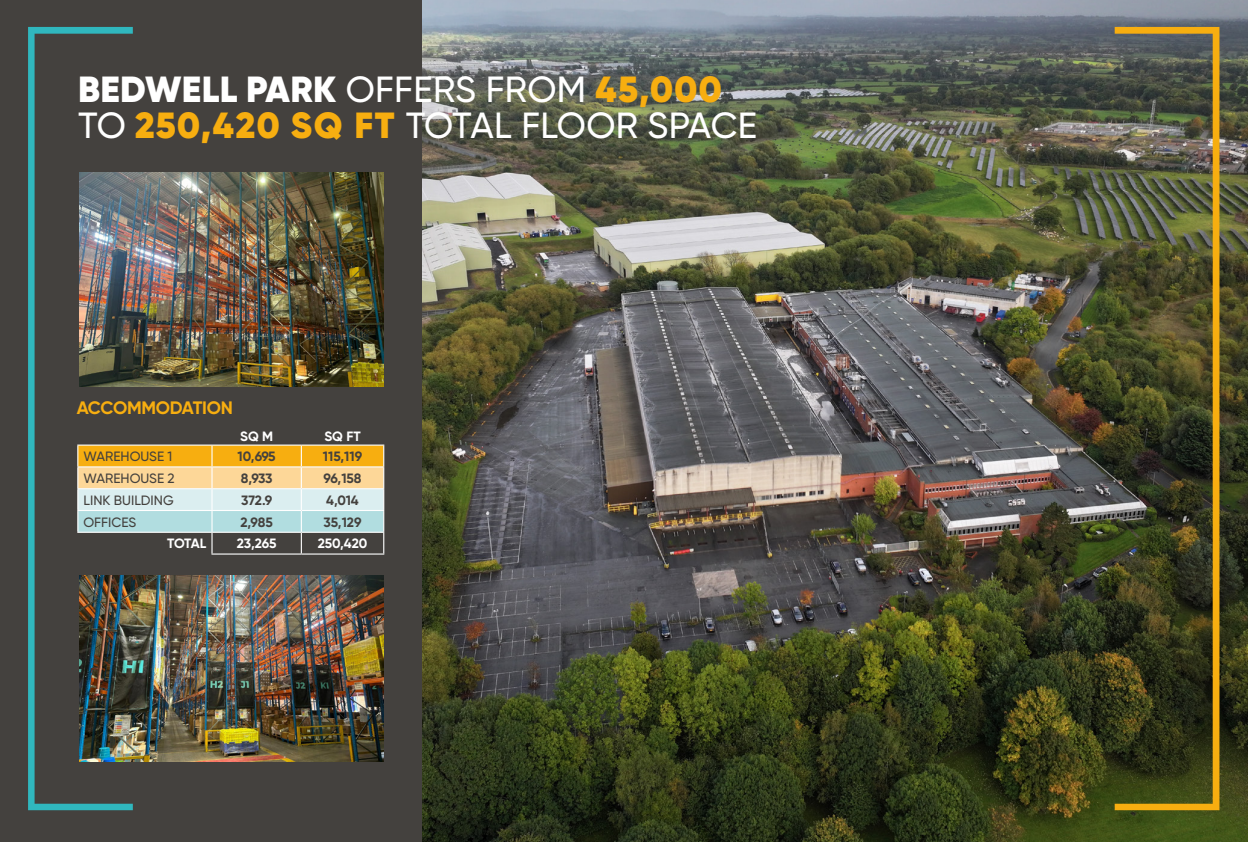
<style>
.page{position:relative;width:1248px;height:842px;background:#fff}
.page>*{position:absolute;margin:0;border:0;box-sizing:border-box;transform-origin:0 0}
.t1{font:500 36.4px/36.4px "Gilroy";letter-spacing:-.015em;color:#fff}
.t2{font:700 18px "Gilroy";letter-spacing:-.015em;color:#f7ae10}
.t3{font:700 13.5px "Gilroy";color:#44413e}
.t4{font:500 13.5px "Gilroy";color:#44413e}
.t5{font:700 13.5px "Gilroy";letter-spacing:-.01em;color:#fff}
.s1{font-weight:900}
.s2{font-weight:900;color:#f7ae10}
</style>
<div class="page">
<div style="left:0;top:0;width:422px;height:842px;background:#44413e"></div>
<img style="left:422px;top:0;width:825px;height:842px">
<hr style="left:211px;top:553px;width:90px;height:2px;background:#fff">
<svg style="left:133px;top:445px;width:251px;height:108px"></svg>
<hr style="left:301px;top:553px;width:83px;height:2px;background:#fff">
<img style="left:1114px;top:27px;width:105px;height:783px">
<svg style="left:28px;top:27px;width:105px;height:783px"></svg>
<img style="left:79px;top:173px;width:304px;height:214px">
<img style="left:79px;top:575px;width:304px;height:186px">
<p class="t1" style="left:78px;top:71px;width:680px"><span class="s1">BEDWELL PARK</span> OFFERS FROM <span class="s2">45,000<br></span>TO <span class="s2">250,420 SQ FT</span> TOTAL FLOOR SPACE</p>
<p class="t2" style="left:77px;top:397px;width:158px">ACCOMMODATION</p>
<p class="t5" style="left:240px;top:428px;width:34px">SQ M</p>
<p class="t5" style="left:324px;top:428px;width:38px">SQ FT</p>
<p class="t4" style="left:83px;top:448px;width:90px">WAREHOUSE 1</p>
<p class="t3" style="left:238px;top:448px;width:40px">10,695</p>
<p class="t3" style="left:323px;top:448px;width:41px">115,119</p>
<p class="t4" style="left:83px;top:470px;width:93px">WAREHOUSE 2</p>
<p class="t3" style="left:241px;top:470px;width:33px">8,933</p>
<p class="t3" style="left:323px;top:470px;width:40px">96,158</p>
<p class="t4" style="left:83px;top:492px;width:92px">LINK BUILDING</p>
<p class="t3" style="left:241px;top:492px;width:33px">372.9</p>
<p class="t3" style="left:326px;top:492px;width:34px">4,014</p>
<p class="t4" style="left:83px;top:514px;width:54px">OFFICES</p>
<p class="t3" style="left:240px;top:513px;width:34px">2,985</p>
<p class="t3" style="left:323px;top:513px;width:39px">35,129</p>
<p class="t5" style="left:167px;top:535px;width:41px">TOTAL</p>
<p class="t5" style="left:237px;top:535px;width:41px">23,265</p>
<p class="t5" style="left:318px;top:535px;width:51px">250,420</p>
</div>
